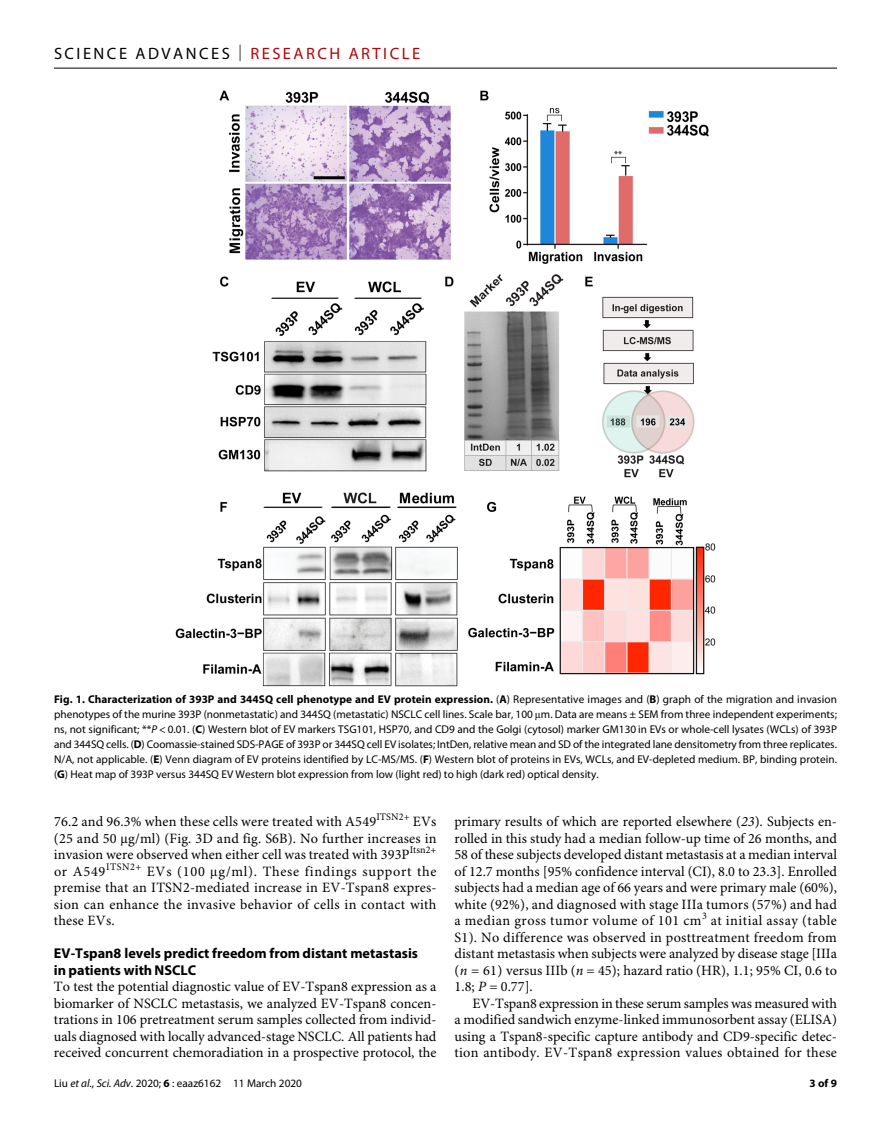
<style>
.page{position:relative;width:891px;height:1134px;background:#fff}
.page>*{position:absolute;margin:0;border:0;box-sizing:border-box;transform-origin:0 0}
.t1{font:16.5px "Myriad Pro";letter-spacing:.15em;color:#000}
.t2{font:14.25px/16.5px "Minion Pro";letter-spacing:.01em;color:#000;text-align:justify}
.t3{font:700 14.25px/16.5px "Myriad Pro";color:#000}
.t4{font:11.25px/15px "Myriad Pro";color:#000;text-align:justify}
.t5{font:700 11.25px "Myriad Pro";color:#000}
.s1{font-weight:300}
.s2{color:#b10508}
.s3{font-weight:700}
.s4{font-style:italic}
</style>
<div class="page">
<hr style="left:54px;top:68px;width:783px;height:1px;background:#000">
<img style="left:176px;top:90px;width:540px;height:597px">
<p class="t1" style="left:54px;top:40px;width:368px">SCIENCE ADVANCES <span class="s1">|</span> <span class="s2">RESEARCH ARTICLE</span></p>
<p class="t4" style="left:54px;top:692px;width:785px"><span class="s3">Fig. 1. Characterization of 393P and 344SQ cell phenotype and EV protein expression.</span> (<span class="s3">A</span>) Representative images and (<span class="s3">B</span>) graph of the migration and invasion phenotypes of the murine 393P (nonmetastatic) and 344SQ (metastatic) NSCLC cell lines. Scale bar, 100 m. Data are means ± SEM from three independent experiments; ns, not significant; **<span class="s4">P</span> &lt; 0.01. (<span class="s3">C</span>) Western blot of EV markers TSG101, HSP70, and CD9 and the Golgi (cytosol) marker GM130 in EVs or whole-cell lysates (WCLs) of 393P and 344SQ cells. (<span class="s3">D</span>) Coomassie-stained SDS-PAGE of 393P or 344SQ cell EV isolates; IntDen, relative mean and SD of the integrated lane densitometry from three replicates.<br>N/A, not applicable. (<span class="s3">E</span>) Venn diagram of EV proteins identified by LC-MS/MS. (<span class="s3">F</span>) Western blot of proteins in EVs, WCLs, and EV-depleted medium. BP, binding protein. (<span class="s3">G</span>) Heat map of 393P versus 344SQ EV Western blot expression from low (light red) to high (dark red) optical density.</p>
<p class="t2" style="left:54px;top:815px;width:384px">76.2 and 96.3% when these cells were treated with A549<sup>ITSN2+</sup> EVs (25 and 50 g/ml) (Fig. 3D and fig. S6B). No further increases in invasion were observed when either cell was treated with 393P<sup>Itsn2+ </sup>or A549<sup>ITSN2+</sup> EVs (100 g/ml). These findings support the premise that an ITSN2-mediated increase in EV-Tspan8 expres&shy;sion can enhance the invasive behavior of cells in contact with these EVs.</p>
<p class="t3" style="left:54px;top:944px;width:366px">EV-Tspan8 levels predict freedom from distant metastasis in patients with NSCLC</p>
<p class="t2" style="left:54px;top:980px;width:384px">To test the potential diagnostic value of EV-Tspan8 expression as a biomarker of NSCLC metastasis, we analyzed EV-Tspan8 concen&shy;trations in 106 pretreatment serum samples collected from individ&shy;uals diagnosed with locally advanced-stage NSCLC. All patients had received concurrent chemoradiation in a prospective protocol, the</p>
<p class="t4" style="left:54px;top:1076px;width:250px">Liu <span class="s4">et al</span>., <span class="s4">Sci. Adv.</span> 2020; <span class="s3">6</span> : eaaz6162 11 March 2020</p>
<p class="t2" style="left:454px;top:815px;width:384px">primary results of which are reported elsewhere (<span class="s4">23</span>). Subjects en&shy;rolled in this study had a median follow-up time of 26 months, and 58 of these subjects developed distant metastasis at a median interval of 12.7 months [95% confidence interval (CI), 8.0 to 23.3]. Enrolled subjects had a median age of 66 years and were primary male (60%), white (92%), and diagnosed with stage IIIa tumors (57%) and had a median gross tumor volume of 101 cm<sup>3</sup> at initial assay (table S1). No difference was observed in posttreatment freedom from distant metastasis when subjects were analyzed by disease stage [IIIa (<span class="s4">n</span> = 61) versus IIIb (<span class="s4">n</span> = 45); hazard ratio (HR), 1.1; 95% CI, 0.6 to 1.8; <span class="s4">P</span> = 0.77].</p>
<p class="t2" style="left:455px;top:996px;width:384px;text-indent:18px">EV-Tspan8 expression in these serum samples was measured with a modified sandwich enzyme-linked immunosorbent assay (ELISA) using a Tspan8-specific capture antibody and CD9-specific detec&shy;tion antibody. EV-Tspan8 expression values obtained for these</p>
<p class="t5" style="left:810px;top:1074px;width:29px">3 of 9</p>
</div>
